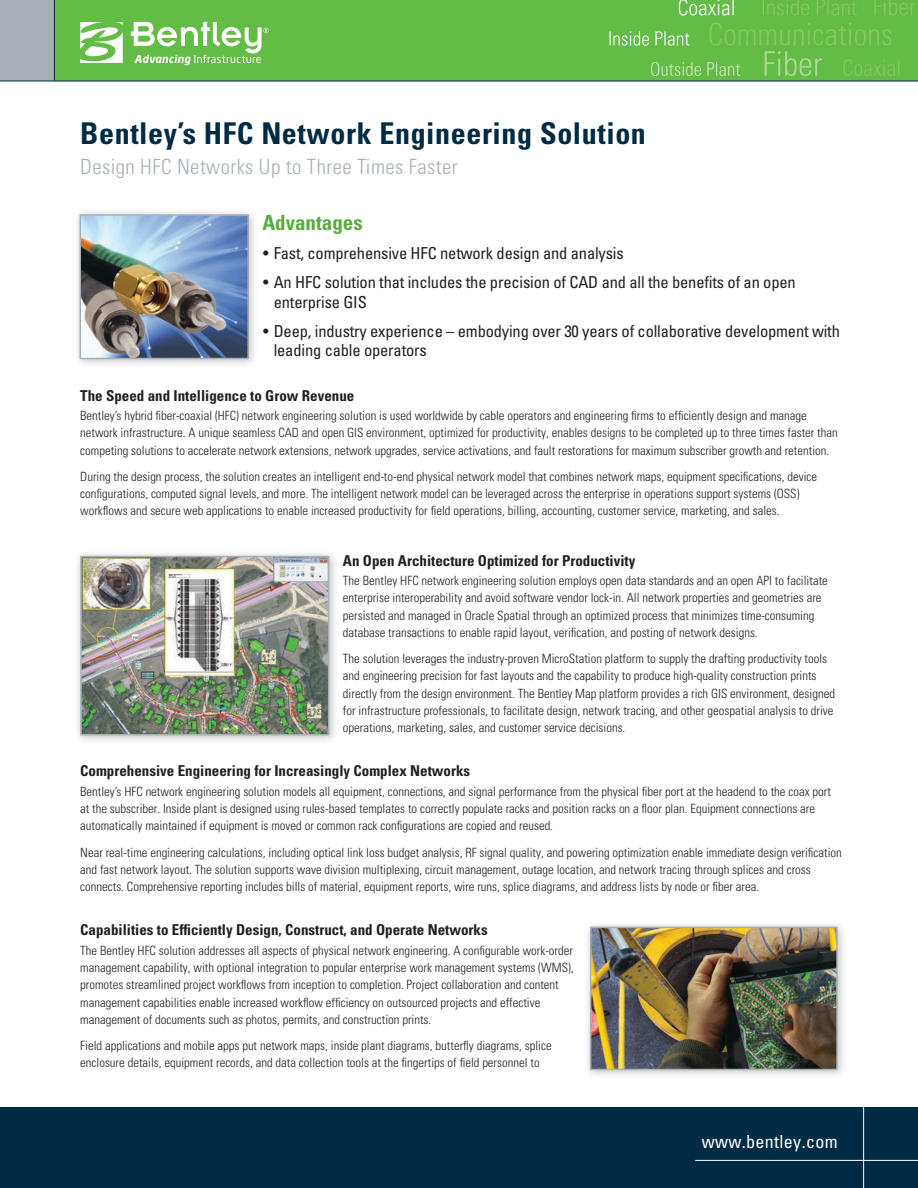
<style>
.page{position:relative;width:918px;height:1188px;background:#fff}
.page>*{position:absolute;margin:0;border:0;box-sizing:border-box;transform-origin:0 0}
.S__Title{font:700 condensed 30px "Univers";letter-spacing:.02em;color:#002b45}
.S__Sub-title{font:300 condensed 21px "Univers";letter-spacing:.02em;color:#a7b0b7}
.P__Section_Header{font:700 condensed 21px "Univers";color:#59ac40}
.t1{font:condensed 18px "Univers";letter-spacing:.02em;color:#fff}
.t2{font:condensed 16.5px/19.8px "Univers";letter-spacing:-.01em;color:#231f20}
.S__Body_Sub-Heads{font:700 condensed 15px "Univers";color:#231f20}
.S__Body_copy{font:300 condensed 12.75px/17.2px "Univers";color:#231f20}
</style>
<div class="page">
<div style="left:0;top:1107px;width:918px;height:81px;background:#002b45"></div>
<div style="left:27px;top:0;width:891px;height:81px;background:#63bc46"></div>
<div style="left:0;top:0;width:54px;height:81px;background:#a7b0b7"></div>
<hr style="left:54px;top:0;width:1px;height:81px;background:#002b45">
<svg style="left:80px;top:22px;width:43px;height:41px"></svg>
<svg style="left:131px;top:21px;width:138px;height:44px"></svg>
<hr style="left:695px;top:1160px;width:223px;height:1px;background:#fff">
<hr style="left:863px;top:1107px;width:1px;height:81px;background:#fff">
<hr style="left:0;top:81px;width:918px;height:1px;background:#002b45">
<svg style="left:874px;top:0;width:42px;height:16px"></svg>
<svg style="left:679px;top:0;width:55px;height:16px"></svg>
<svg style="left:762px;top:0;width:95px;height:16px"></svg>
<svg style="left:609px;top:22px;width:290px;height:54px"></svg>
<div style="left:583px;top:920px;width:264px;height:160px;background:#231f20;opacity:.25"></div>
<img style="left:593px;top:930px;width:242px;height:137px">
<div style="left:590px;top:927px;width:248px;height:143px;border:2px solid #a7b0b7"></div>
<div style="left:74px;top:549px;width:265px;height:196px;background:#231f20;opacity:.25"></div>
<img style="left:83px;top:559px;width:243px;height:173px">
<div style="left:80px;top:556px;width:249px;height:179px;border:2px solid #a7b0b7"></div>
<div style="left:73px;top:208px;width:186px;height:161px;background:#231f20;opacity:.25"></div>
<img style="left:83px;top:217px;width:163px;height:139px">
<div style="left:80px;top:214px;width:169px;height:145px;border:2px solid #a7b0b7"></div>
<p class="S__Title" style="left:80px;top:115px;width:567px">Bentley’s HFC Network Engineering Solution</p>
<p class="S__Sub-title" style="left:80px;top:154px;width:379px">Design HFC Networks Up to Three Times Faster</p>
<p class="P__Section_Header" style="left:262px;top:210px;width:102px">Advantages</p>
<p class="t2" style="left:263px;top:243px;width:362px">• Fast, comprehensive HFC network design and analysis</p>
<p class="t2" style="left:274px;top:272px;width:524px;text-indent:-10px">• An HFC solution that includes the precision of CAD and all the benefits of an open enterprise GIS</p>
<p class="t2" style="left:274px;top:321px;width:568px;text-indent:-10px">• Deep, industry experience – embodying over 30 years of collaborative development with leading cable operators</p>
<p class="S__Body_Sub-Heads" style="left:80px;top:386px;width:276px">The Speed and Intelligence to Grow Revenue</p>
<p class="S__Body_copy" style="left:80px;top:407px;width:759px">Bentley’s hybrid fiber-coaxial (HFC) network engineering solution is used worldwide by cable operators and engineering firms to efficiently design and manage network infrastructure. A unique seamless CAD and open GIS environment, optimized for productivity, enables designs to be completed up to three times faster than competing solutions to accelerate network extensions, network upgrades, service activations, and fault restorations for maximum subscriber growth and retention.</p>
<p class="S__Body_copy" style="left:80px;top:468px;width:738px">During the design process, the solution creates an intelligent end-to-end physical network model that combines network maps, equipment specifications, device configurations, computed signal levels, and more. The intelligent network model can be leveraged across the enterprise in operations support systems (OSS) workflows and secure web applications to enable increased productivity for field operations, billing, accounting, customer service, marketing, and sales.</p>
<p class="S__Body_Sub-Heads" style="left:343px;top:551px;width:294px">An Open Architecture Optimized for Productivity</p>
<p class="S__Body_copy" style="left:343px;top:572px;width:486px">The Bentley HFC network engineering solution employs open data standards and an open API to facilitate enterprise interoperability and avoid software vendor lock-in. All network properties and geometries are persisted and managed in Oracle Spatial through an optimized process that minimizes time-consuming database transactions to enable rapid layout, verification, and posting of network designs.</p>
<p class="S__Body_copy" style="left:343px;top:650px;width:494px">The solution leverages the industry-proven MicroStation platform to supply the drafting productivity tools and engineering precision for fast layouts and the capability to produce high-quality construction prints directly from the design environment. The Bentley Map platform provides a rich GIS environment, designed for infrastructure professionals, to facilitate design, network tracing, and other geospatial analysis to drive operations, marketing, sales, and customer service decisions.</p>
<p class="S__Body_Sub-Heads" style="left:80px;top:762px;width:391px">Comprehensive Engineering for Increasingly Complex Networks</p>
<p class="S__Body_copy" style="left:80px;top:783px;width:752px">Bentley’s HFC network engineering solution models all equipment, connections, and signal performance from the physical fiber port at the headend to the coax port at the subscriber. Inside plant is designed using rules-based templates to correctly populate racks and position racks on a floor plan. Equipment connections are automatically maintained if equipment is moved or common rack configurations are copied and reused.</p>
<p class="S__Body_copy" style="left:80px;top:844px;width:763px">Near real-time engineering calculations, including optical link loss budget analysis, RF signal quality, and powering optimization enable immediate design verification and fast network layout. The solution supports wave division multiplexing, circuit management, outage location, and network tracing through splices and cross connects. Comprehensive reporting includes bills of material, equipment reports, wire runs, splice diagrams, and address lists by node or fiber area.</p>
<p class="S__Body_Sub-Heads" style="left:80px;top:921px;width:409px">Capabilities to Efficiently Design, Construct, and Operate Networks</p>
<p class="S__Body_copy" style="left:80px;top:942px;width:495px">The Bentley HFC solution addresses all aspects of physical network engineering. A configurable work‑order management capability, with optional integration to popular enterprise work management systems (WMS), promotes streamlined project workflows from inception to completion. Project collaboration and content management capabilities enable increased workflow efficiency on outsourced projects and effective management of documents such as photos, permits, and construction prints.</p>
<p class="S__Body_copy" style="left:80px;top:1037px;width:473px">Field applications and mobile apps put network maps, inside plant diagrams, butterfly diagrams, splice enclosure details, equipment records, and data collection tools at the fingertips of field personnel to</p>
<h3 class="t1" style="left:702px;top:1131px;width:138px">www.bentley.com</h3>
</div>
